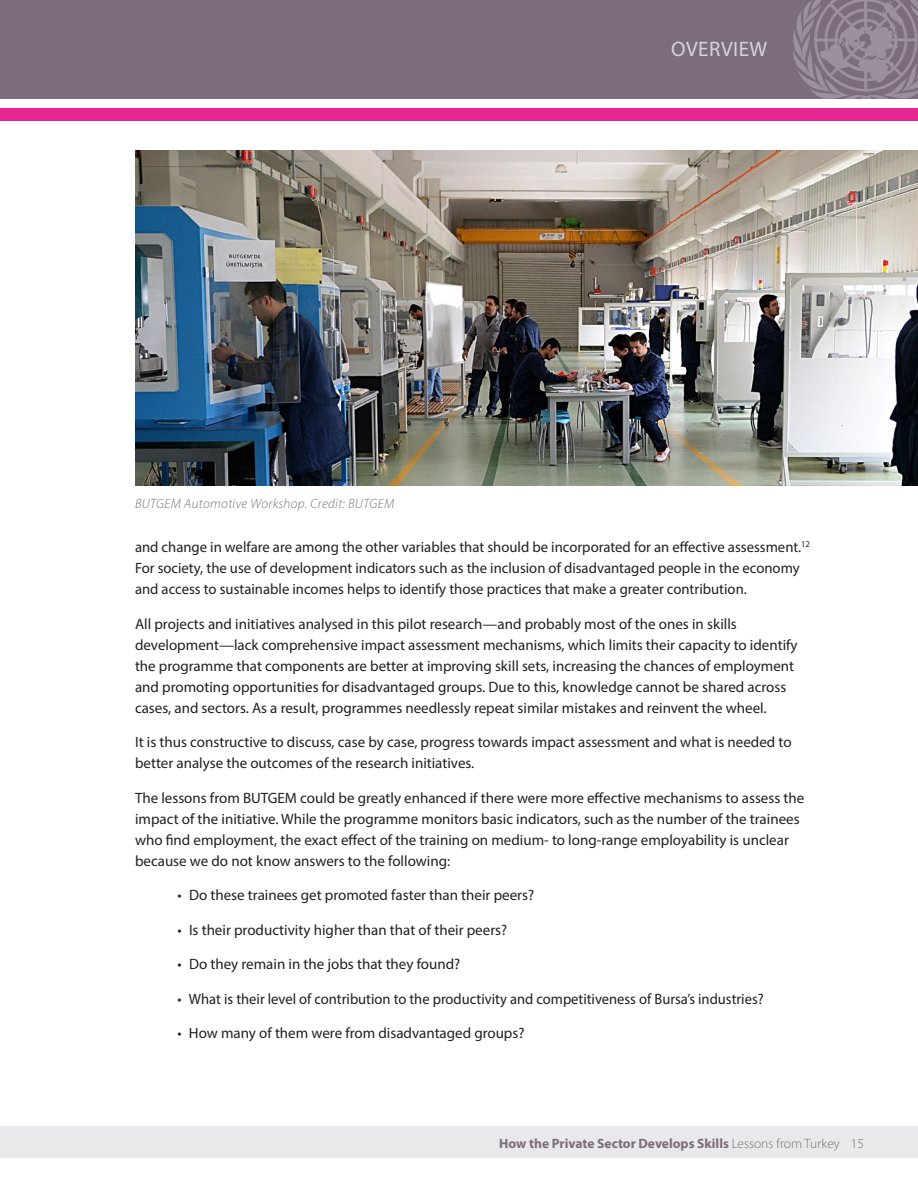
<style>
.page{position:relative;width:918px;height:1188px;background:#fff}
.page>*{position:absolute;margin:0;border:0;box-sizing:border-box;transform-origin:0 0}
.t1{font:21px "Myriad Pro";color:#d8d2d7}
.t2{font:15px/21px "Myriad Pro";color:#231f20}
.t3{font:700 13.5px "Myriad Pro";color:#7b6d7c}
.t4{font:italic 300 13.5px "Myriad Pro";letter-spacing:.025em;color:#7b6d7c}
.s1{font-weight:300}
</style>
<div class="page">
<div style="left:0;top:0;width:918px;height:99px;background:#7b6d7c"></div>
<svg style="left:793px;top:0;width:125px;height:99px"></svg>
<div style="left:0;top:1126px;width:918px;height:32px;background:#e9e8ea"></div>
<div style="left:0;top:108px;width:918px;height:13px;background:#e72592"></div>
<img style="left:135px;top:150px;width:783px;height:336px">
<p class="t4" style="left:135px;top:495px;width:261px">BUTGEM Automotive Workshop. Credit: BUTGEM</p>
<h1 class="t1" style="left:671px;top:36px;width:28px">Overview</h1>
<p class="t2" style="left:135px;top:537px;width:677px">and change in welfare are among the other variables that should be incorporated for an effective assessment.<sup>12<br></sup>For society, the use of development indicators such as the inclusion of disadvantaged people in the economy and access to sustainable incomes helps to identify those practices that make a greater contribution.</p>
<p class="t2" style="left:135px;top:613px;width:664px">All projects and initiatives analysed in this pilot research—and probably most of the ones in skills development—lack comprehensive impact assessment mechanisms, which limits their capacity to identify the programme that components are better at improving skill sets, increasing the chances of employment and promoting opportunities for disadvantaged groups. Due to this, knowledge cannot be shared across cases, and sectors. As a result, programmes needlessly repeat similar mistakes and reinvent the wheel.</p>
<p class="t2" style="left:135px;top:732px;width:658px">It is thus constructive to discuss, case by case, progress towards impact assessment and what is needed to better analyse the outcomes of the research initiatives.</p>
<p class="t2" style="left:135px;top:787px;width:671px">The lessons from BUTGEM could be greatly enhanced if there were more effective mechanisms to assess the impact of the initiative. While the programme monitors basic indicators, such as the number of the trainees who find employment, the exact effect of the training on medium- to long-range employability is unclear because we do not know answers to the following:</p>
<p class="t2" style="left:178px;top:885px;width:358px">• Do these trainees get promoted faster than their peers?</p>
<p class="t2" style="left:178px;top:919px;width:331px">• Is their productivity higher than that of their peers?</p>
<p class="t2" style="left:178px;top:954px;width:284px">• Do they remain in the jobs that they found?</p>
<p class="t2" style="left:178px;top:988px;width:588px">• What is their level of contribution to the productivity and competitiveness of Bursa’s industries?</p>
<p class="t2" style="left:178px;top:1023px;width:349px">• How many of them were from disadvantaged groups?</p>
<p class="t3" style="left:499px;top:1135px;width:366px">How the Private Sector Develops Skills <span class="s1">Lessons from Turkey 15</span></p>
</div>
